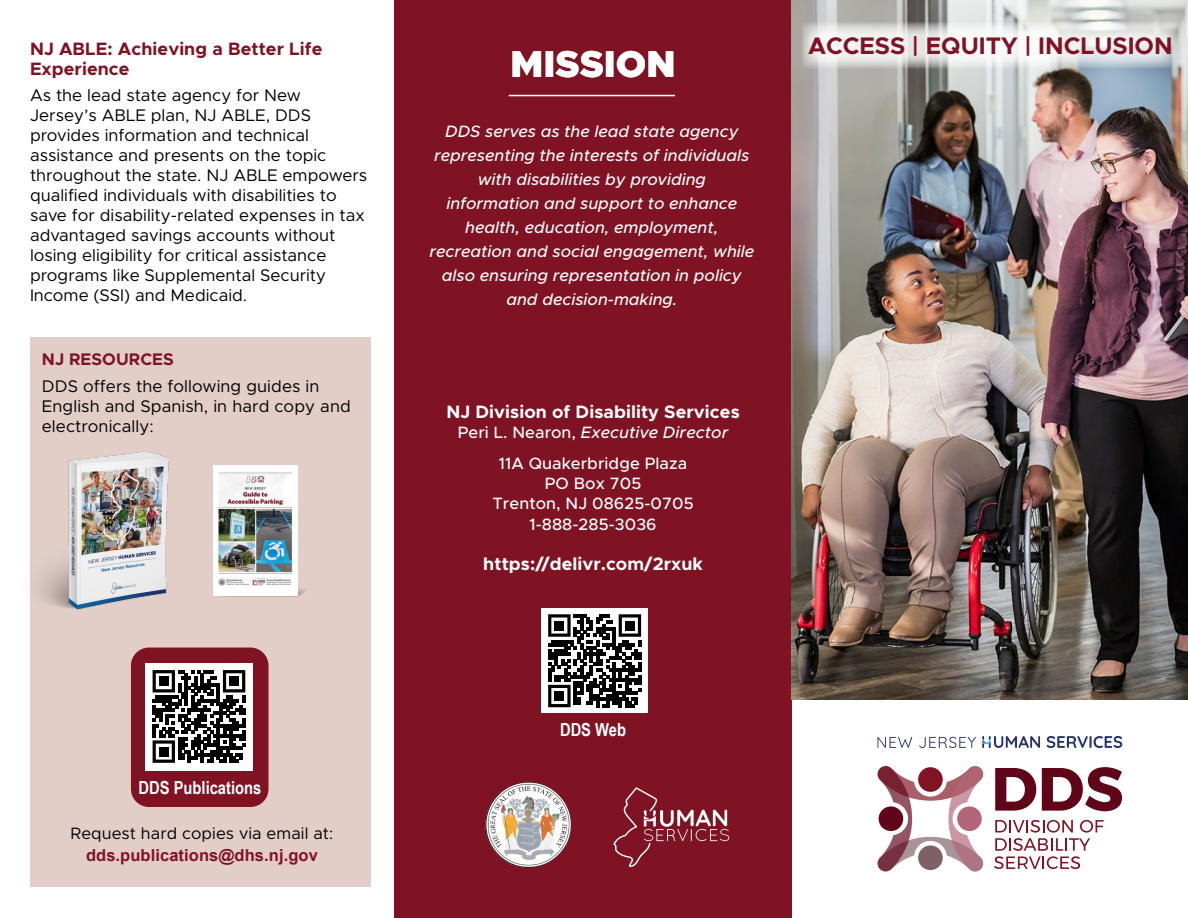
<style>
.page{position:relative;width:1188px;height:918px;background:#fff}
.page>*{position:absolute;margin:0;border:0;box-sizing:border-box;transform-origin:0 0}
.t1{font:900 37.5px "Metropolis";color:#fff}
.t2{font:700 24px "Metropolis";color:#7f1324}
.t3{font:700 18px "Metropolis";letter-spacing:.005em;color:#fff}
.body_text{font:700 18px/20px "Metropolis";letter-spacing:.005em;color:#7f1324}
.t4{font:700 18px "Arial Narrow";color:#fff}
.body_text-2{font:16.8px/20px "Metropolis";color:#000}
.body_text-3{font:700 16.8px "Metropolis";letter-spacing:.005em;color:#7f1324}
.body_text-4{font:italic 500 16.5px/24px "Metropolis";color:#fff;text-align:center}
.t5{font:500 16.5px "Metropolis";letter-spacing:.005em;color:#fff}
.body_text-5{font:16.5px "Metropolis";letter-spacing:.005em;color:#000}
.body_text-6{font:700 16.5px "Arial";letter-spacing:.005em;color:#7f1324}
.s1{font-style:normal}
</style>
<div class="page">
<div style="left:30px;top:337px;width:341px;height:549px;background:#e2cdc7"></div>
<img style="left:218px;top:589px;width:88px;height:8px">
<div style="left:394px;top:0;width:398px;height:918px;background:#7f1324"></div>
<img style="left:791px;top:0;width:397px;height:700px">
<svg style="left:995px;top:768px;width:41px;height:43px"></svg>
<svg style="left:1042px;top:767px;width:80px;height:44px"></svg>
<svg style="left:994px;top:820px;width:110px;height:49px"></svg>
<svg style="left:878px;top:766px;width:105px;height:106px"></svg>
<div style="left:879px;top:806px;width:24px;height:25px;background:#60041a;border-radius:50%"></div>
<div style="left:957px;top:806px;width:25px;height:25px;background:#b36679;border-radius:50%"></div>
<div style="left:918px;top:767px;width:25px;height:25px;background:#801423;border-radius:50%"></div>
<div style="left:918px;top:845px;width:25px;height:25px;background:#806068;border-radius:50%"></div>
<svg style="left:878px;top:737px;width:34px;height:11px"></svg>
<svg style="left:919px;top:737px;width:57px;height:11px"></svg>
<svg style="left:982px;top:736px;width:58px;height:12px"></svg>
<svg style="left:1047px;top:736px;width:75px;height:12px"></svg>
<hr style="left:509px;top:95px;width:166px;height:1px;background:#fff">
<svg style="left:802px;top:22px;width:377px;height:47px"></svg>
<div style="left:541px;top:608px;width:107px;height:104px;background:#fff"></div>
<svg style="left:548px;top:614px;width:93px;height:93px"></svg>
<div style="left:555px;top:621px;width:9px;height:9px;background:#000"></div>
<div style="left:625px;top:621px;width:10px;height:9px;background:#000"></div>
<div style="left:555px;top:691px;width:9px;height:10px;background:#000"></div>
<img style="left:485px;top:782px;width:86px;height:86px">
<svg style="left:613px;top:787px;width:116px;height:80px"></svg>
<div style="left:131px;top:648px;width:137px;height:159px;background:#7f1324;border-radius:18px"></div>
<img style="left:39px;top:451px;width:130px;height:159px">
<img style="left:213px;top:465px;width:85px;height:131px">
<div style="left:146px;top:663px;width:107px;height:108px;background:#fff"></div>
<svg style="left:153px;top:670px;width:92px;height:93px"></svg>
<div style="left:159px;top:676px;width:10px;height:10px;background:#000"></div>
<div style="left:229px;top:676px;width:10px;height:10px;background:#000"></div>
<div style="left:159px;top:747px;width:10px;height:9px;background:#000"></div>
<p class="body_text" style="left:30px;top:39px;width:294px">NJ ABLE: Achieving a Better Life<br>Experience</p>
<p class="body_text-2" style="left:30px;top:86px;width:339px">As the lead state agency for New Jersey’s ABLE plan, NJ ABLE, DDS provides information and technical assistance and presents on the topic throughout the state. NJ ABLE empowers qualified individuals with disabilities to save for disability-related expenses in tax advantaged savings accounts without losing eligibility for critical assistance programs like Supplemental Security Income (SSI) and Medicaid.</p>
<p class="body_text-3" style="left:42px;top:349px;width:133px">NJ RESOURCES</p>
<p class="body_text-2" style="left:42px;top:376px;width:311px">DDS offers the following guides in<br>English and Spanish, in hard copy and electronically:</p>
<p class="t4" style="left:138px;top:774px;width:125px">DDS Publications</p>
<p class="body_text-5" style="left:71px;top:823px;width:264px">Request hard copies via email at:</p>
<p class="body_text-6" style="left:86px;top:843px;width:233px">dds.publications@dhs.nj.gov</p>
<h1 class="t1" style="left:511px;top:40px;width:167px">MISSION</h1>
<p class="body_text-4" style="left:429px;top:119px;width:326px">DDS serves as the lead state agency representing the interests of individuals with disabilities by providing information and support to enhance health, education, employment, recreation and social engagement, while also ensuring representation in policy and decision-making.</p>
<p class="t3" style="left:446px;top:400px;width:295px">NJ Division of Disability Services</p>
<p class="body_text-4" style="left:458px;top:420px;width:272px"><span class="s1">Peri L. Nearon,</span> Executive Director</p>
<p class="t5" style="left:499px;top:453px;width:190px">11A Quakerbridge Plaza</p>
<p class="t5" style="left:545px;top:473px;width:98px">PO Box 705</p>
<p class="t5" style="left:492px;top:493px;width:203px">Trenton, NJ 08625-0705</p>
<p class="t5" style="left:530px;top:514px;width:129px">1-888-285-3036</p>
<p class="t3" style="left:483px;top:552px;width:221px">https://delivr.com/2rxuk</p>
<h1 class="t2" style="left:808px;top:31px;width:366px">ACCESS | EQUITY | INCLUSION</h1>
<p class="t4" style="left:560px;top:716px;width:68px">DDS Web</p>
</div>
